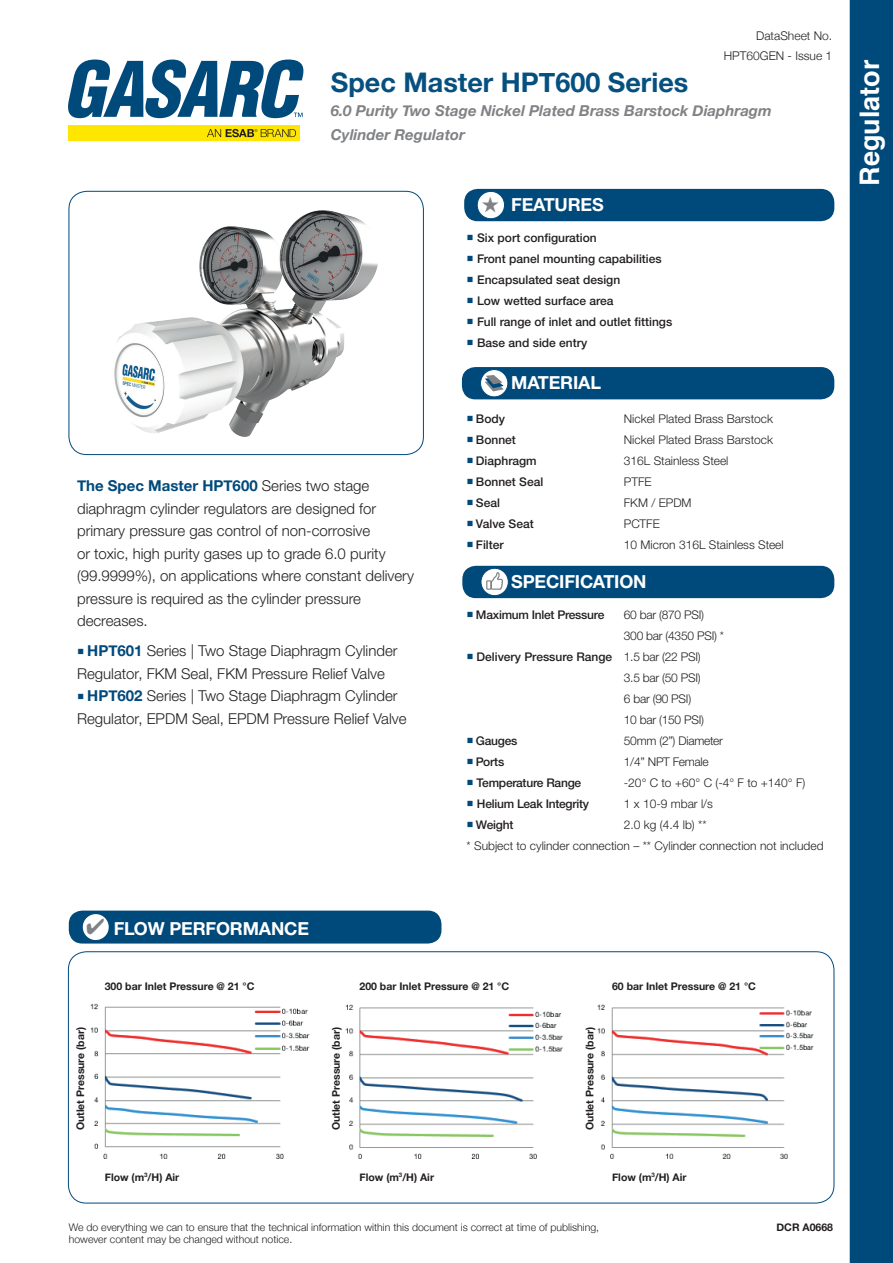
<style>
.page{position:relative;width:893px;height:1263px;background:#fff}
.page>*{position:absolute;margin:0;border:0;box-sizing:border-box;transform-origin:0 0}
.t1{font:700 27px "Helvetica Neue";color:#06507f}
.t2{font:700 27px "Helvetica";color:#fff}
.t3{font:700 18px "Helvetica Neue LTW1 G";letter-spacing:-.01em;color:#fff}
.t4{font:300 15px/22.5px "Helvetica Neue LTW1 G";color:#231f20}
.t5{font:italic 700 15px/24px "Helvetica Neue";color:#808285}
.t6{font:700 15px "Helvetica Neue";color:#00497b}
.t7{font:300 12px/21px "Helvetica Neue LTW1 G";color:#231f20}
.t8{font:500 12px "Helvetica Neue LTW1 G";color:#231f20}
.t9{font:300 12px/21px "Helvetica Neue LTW1 G";letter-spacing:-.02em;color:#231f20}
.t10{font:500 12px "Helvetica Neue LTW1 G";letter-spacing:-.02em;color:#231f20}
.t11{font:300 12px/19.5px "Helvetica Neue";color:#231f20;text-align:right}
.t12{font:700 10.5px "Helvetica Neue";color:#231f20}
.t13{font:300 10.5px/12.6px "Helvetica Neue";color:#231f20}
.s1{font-family:"Minion Pro";font-weight:400;font-size:18px;color:#00497b}
.s2{font-family:"Helvetica Neue LTW1 G";font-weight:300;color:#231f20}
.s3{font-family:"Helvetica Neue";font-weight:700;color:#00497b}
.s4{font-weight:500}
</style>
<div class="page">
<img style="left:114px;top:210px;width:264px;height:227px">
<div style="left:69px;top:191px;width:355px;height:264px;border:1px solid #00497b;border-radius:18px"></div>
<div style="left:462px;top:566px;width:372px;height:32px;background:#00497b;border-radius:14px"></div>
<svg style="left:481px;top:568px;width:27px;height:28px"></svg>
<svg style="left:487px;top:572px;width:17px;height:18px"></svg>
<div style="left:486px;top:580px;width:5px;height:10px;border:1px solid #808285"></div>
<div style="left:481px;top:568px;width:28px;height:28px;border:1px solid #00497b;border-radius:50%"></div>
<div style="left:462px;top:367px;width:372px;height:32px;background:#00497b;border-radius:14px"></div>
<svg style="left:481px;top:370px;width:27px;height:27px"></svg>
<svg style="left:484px;top:375px;width:21px;height:17px"></svg>
<div style="left:480px;top:369px;width:28px;height:28px;border:1px solid #00497b;border-radius:50%"></div>
<div style="left:464px;top:189px;width:370px;height:32px;background:#00497b;border-radius:14px"></div>
<div style="left:477px;top:191px;width:27px;height:28px;background:#fff;border-radius:50%"></div>
<div style="left:477px;top:191px;width:28px;height:28px;border:1px solid #00497b;border-radius:50%"></div>
<div style="left:69px;top:910px;width:372px;height:33px;background:#00497b;border-radius:14px"></div>
<svg style="left:82px;top:913px;width:27px;height:28px"></svg>
<div style="left:81px;top:913px;width:29px;height:28px;border:1px solid #00497b;border-radius:50%"></div>
<img style="left:90px;top:1003px;width:724px;height:156px">
<div style="left:68px;top:951px;width:766px;height:252px;border:1px solid #00497b;border-radius:18px"></div>
<div style="left:68px;top:125px;width:231px;height:15px;background:#ffe601"></div>
<svg style="left:207px;top:129px;width:89px;height:8px"></svg>
<svg style="left:68px;top:60px;width:235px;height:58px"></svg>
<div style="left:850px;top:0;width:43px;height:1263px;background:#00497b"></div>
<svg style="left:87px;top:919px;width:17px;height:15px"></svg>
<p class="t11" style="left:724px;top:25px;width:110px">DataSheet No.<br>HPT60GEN - Issue 1</p>
<h1 class="t1" style="left:331px;top:61px;width:359px">Spec Master HPT600 Series</h1>
<p class="t5" style="left:331px;top:99px;width:442px">6.0 Purity Two Stage Nickel Plated Brass Barstock Diaphragm<br>Cylinder Regulator</p>
<p class="t3" style="left:511px;top:193px;width:94px">FEATURES</p>
<p class="t8" style="left:466px;top:230px;width:132px"><span class="s1">■</span> Six port configuration</p>
<p class="t8" style="left:466px;top:251px;width:197px"><span class="s1">■</span> Front panel mounting capabilities</p>
<p class="t8" style="left:466px;top:272px;width:155px"><span class="s1">■</span> Encapsulated seat design</p>
<p class="t8" style="left:466px;top:293px;width:149px"><span class="s1">■</span> Low wetted surface area</p>
<p class="t8" style="left:466px;top:314px;width:207px"><span class="s1">■</span> Full range of inlet and outlet fittings</p>
<p class="t8" style="left:466px;top:335px;width:122px"><span class="s1">■</span> Base and side entry</p>
<p class="t6" style="left:77px;top:474px;width:294px">The Spec Master HPT600 <span class="s2">Series two stage</span></p>
<p class="t4" style="left:77px;top:497px;width:339px">diaphragm cylinder regulators are designed for primary pressure gas control of non-corrosive<br>or toxic, high purity gases up to grade 6.0 purity (99.9999%), on applications where constant delivery pressure is required as the cylinder pressure decreases.</p>
<p class="t4" style="left:77px;top:640px;width:322px"><span class="s1">■</span> <span class="s3">HPT601</span> Series | Two Stage Diaphragm Cylinder<br>Regulator, FKM Seal, FKM Pressure Relief Valve</p>
<p class="t4" style="left:77px;top:685px;width:331px"><span class="s1">■</span> <span class="s3">HPT602</span> Series | Two Stage Diaphragm Cylinder<br>Regulator, EPDM Seal, EPDM Pressure Relief Valve</p>
<p class="t3" style="left:511px;top:371px;width:91px">MATERIAL</p>
<p class="t8" style="left:466px;top:411px;width:40px"><span class="s1">■</span> Body</p>
<p class="t7" style="left:624px;top:408px;width:151px">Nickel Plated Brass Barstock</p>
<p class="t8" style="left:466px;top:432px;width:51px"><span class="s1">■</span> Bonnet</p>
<p class="t7" style="left:624px;top:429px;width:151px">Nickel Plated Brass Barstock</p>
<p class="t8" style="left:466px;top:453px;width:72px"><span class="s1">■</span> Diaphragm</p>
<p class="t7" style="left:624px;top:450px;width:106px">316L Stainless Steel</p>
<p class="t8" style="left:466px;top:474px;width:78px"><span class="s1">■</span> Bonnet Seal</p>
<p class="t7" style="left:624px;top:471px;width:29px">PTFE</p>
<p class="t8" style="left:466px;top:495px;width:35px"><span class="s1">■</span> Seal</p>
<p class="t7" style="left:624px;top:492px;width:69px">FKM / EPDM</p>
<p class="t8" style="left:466px;top:516px;width:69px"><span class="s1">■</span> Valve Seat</p>
<p class="t7" style="left:624px;top:513px;width:37px">PCTFE</p>
<p class="t8" style="left:466px;top:537px;width:39px"><span class="s1">■</span> Filter</p>
<p class="t7" style="left:624px;top:534px;width:161px">10 Micron 316L Stainless Steel</p>
<p class="t3" style="left:511px;top:570px;width:137px">SPECIFICATION</p>
<p class="t10" style="left:466px;top:608px;width:139px"><span class="s1">■</span> Maximum Inlet Pressure</p>
<p class="t9" style="left:624px;top:604px;width:102px">60 bar (870 PSI)<br>300 bar (4350 PSI) *</p>
<p class="t9" style="left:624px;top:646px;width:82px;text-indent:-157px"><span class="s1">■</span> <span class="s4">Delivery Pressure Range</span> 1.5 bar (22 PSI)<br>3.5 bar (50 PSI)<br>6 bar (90 PSI)<br>10 bar (150 PSI)</p>
<p class="t8" style="left:466px;top:734px;width:52px"><span class="s1">■</span> Gauges</p>
<p class="t9" style="left:624px;top:730px;width:101px">50mm (2”) Diameter</p>
<p class="t8" style="left:466px;top:755px;width:39px"><span class="s1">■</span> Ports</p>
<p class="t9" style="left:624px;top:751px;width:86px">1/4” NPT Female</p>
<p class="t10" style="left:466px;top:776px;width:116px"><span class="s1">■</span> Temperature Range</p>
<p class="t7" style="left:624px;top:772px;width:183px">-20° C to +60° C (-4° F to +140° F)</p>
<p class="t10" style="left:466px;top:797px;width:124px"><span class="s1">■</span> Helium Leak Integrity</p>
<p class="t7" style="left:624px;top:793px;width:91px">1 x 10-9 mbar l/s</p>
<p class="t8" style="left:466px;top:818px;width:48px"><span class="s1">■</span> Weight</p>
<p class="t7" style="left:467px;top:814px;width:359px;text-indent:157px">2.0 kg (4.4 lb) **<br>* Subject to cylinder connection – ** Cylinder connection not included</p>
<h1 class="t2" style="left:848px;top:186px;width:128px;rotate:-90deg">Regulator</h1>
<p class="t3" style="left:114px;top:918px;width:197px">FLOW PERFORMANCE</p>
<p class="t12" style="left:105px;top:978px;width:151px">300 bar Inlet Pressure @ 21 °C</p>
<p class="t12" style="left:360px;top:978px;width:151px">200 bar Inlet Pressure @ 21 °C</p>
<p class="t12" style="left:612px;top:978px;width:145px">60 bar Inlet Pressure @ 21 °C</p>
<p class="t12" style="left:72px;top:1130px;width:105px;rotate:-90deg">Outlet Pressure (bar)</p>
<p class="t12" style="left:328px;top:1130px;width:105px;rotate:-90deg">Outlet Pressure (bar)</p>
<p class="t12" style="left:582px;top:1130px;width:105px;rotate:-90deg">Outlet Pressure (bar)</p>
<p class="t12" style="left:105px;top:1168px;width:76px">Flow (m<sup>3</sup>/H) Air</p>
<p class="t12" style="left:360px;top:1168px;width:76px">Flow (m<sup>3</sup>/H) Air</p>
<p class="t12" style="left:612px;top:1168px;width:76px">Flow (m<sup>3</sup>/H) Air</p>
<p class="t13" style="left:69px;top:1220px;width:532px">We do everything we can to ensure that the technical information within this document is correct at time of publishing, however content may be changed without notice.</p>
<p class="t12" style="left:776px;top:1219px;width:58px">DCR A0668</p>
</div>
